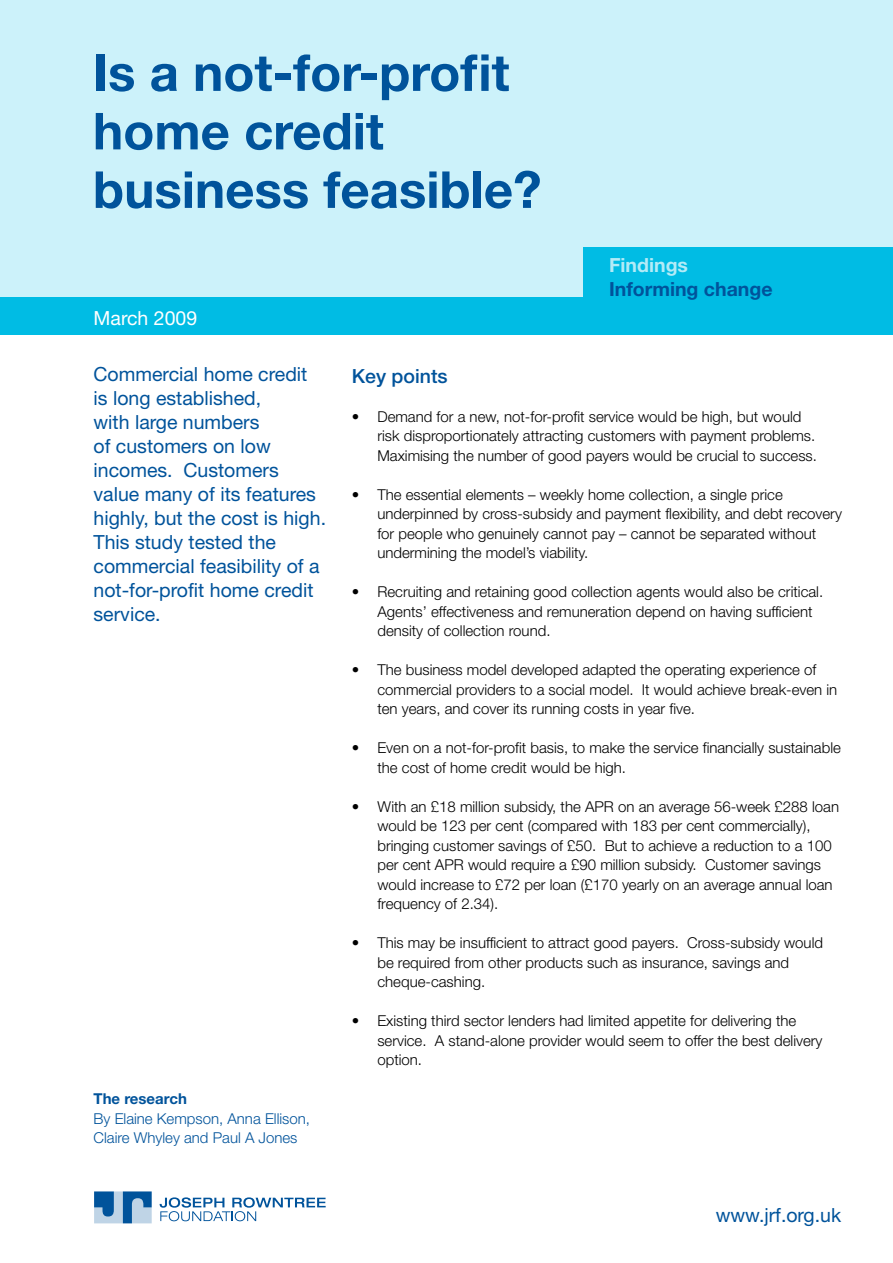
<style>
.page{position:relative;width:893px;height:1263px;background:#fff}
.page>*{position:absolute;margin:0;border:0;box-sizing:border-box;transform-origin:0 0}
.t1{font:700 51px/58.5px "Helvetica Neue";color:#00539b}
.t2{font:19.5px/24px "Helvetica Neue";color:#00539b}
.t3{font:700 19.5px "Helvetica Neue";color:#00539b}
.t4{font:500 19.5px "Helvetica Neue";color:#00539b}
.t5{font:19.5px "Helvetica Neue";color:#fff}
.t6{font:700 19.5px "Helvetica Neue";color:#b3ebf7}
.t7{font:300 15px/19.5px "Helvetica Neue";color:#000}
.t8{font:300 15px/19.5px "Helvetica Neue";color:#00539b}
.t9{font:700 15px "Helvetica Neue";color:#00539b}
</style>
<div class="page">
<div style="left:0;top:0;width:893px;height:315px;background:#ccf2fa"></div>
<svg style="left:160px;top:1197px;width:166px;height:24px"></svg>
<svg style="left:94px;top:1191px;width:58px;height:32px;background:#6295c1"></svg>
<div style="left:0;top:297px;width:893px;height:37px;background:#00bce4"></div>
<div style="left:583px;top:247px;width:310px;height:81px;background:#00bce4"></div>
<h1 class="t1" style="left:93px;top:42px;width:450px">Is a not-for-profit home credit business feasible?</h1>
<h2 class="t5" style="left:94px;top:306px;width:105px">March 2009</h2>
<h2 class="t6" style="left:609px;top:253px;width:81px">Findings</h2>
<h2 class="t3" style="left:609px;top:277px;width:165px">Informing change</h2>
<p class="t2" style="left:94px;top:362px;width:234px">Commercial home credit is long established,<br>with large numbers<br>of customers on low incomes. Customers value many of its features highly, but the cost is high.<br>This study tested the commercial feasibility of a not-for-profit home credit service.</p>
<h2 class="t4" style="left:352px;top:364px;width:97px">Key points</h2>
<p class="t7" style="left:377px;top:406px;width:441px;text-indent:-26px">• Demand for a new, not-for-profit service would be high, but would risk disproportionately attracting customers with payment problems.<br>Maximising the number of good payers would be crucial to success.</p>
<p class="t7" style="left:377px;top:484px;width:466px;text-indent:-26px">• The essential elements – weekly home collection, a single price underpinned by cross-subsidy and payment flexibility, and debt recovery for people who genuinely cannot pay – cannot be separated without undermining the model’s viability.</p>
<p class="t7" style="left:377px;top:582px;width:447px;text-indent:-26px">• Recruiting and retaining good collection agents would also be critical.<br>Agents’ effectiveness and remuneration depend on having sufficient density of collection round.</p>
<p class="t7" style="left:377px;top:660px;width:461px;text-indent:-26px">• The business model developed adapted the operating experience of commercial providers to a social model. It would achieve break-even in ten years, and cover its running costs in year five.</p>
<p class="t7" style="left:377px;top:738px;width:465px;text-indent:-26px">• Even on a not-for-profit basis, to make the service financially sustainable the cost of home credit would be high.</p>
<p class="t7" style="left:377px;top:796px;width:463px;text-indent:-26px">• With an £18 million subsidy, the APR on an average 56-week £288 loan would be 123 per cent (compared with 183 per cent commercially), bringing customer savings of £50. But to achieve a reduction to a 100 per cent APR would require a £90 million subsidy. Customer savings would increase to £72 per loan (£170 yearly on an average annual loan frequency of 2.34).</p>
<p class="t7" style="left:377px;top:933px;width:447px;text-indent:-26px">• This may be insufficient to attract good payers. Cross-subsidy would be required from other products such as insurance, savings and cheque-cashing.</p>
<p class="t7" style="left:377px;top:1011px;width:447px;text-indent:-26px">• Existing third sector lenders had limited appetite for delivering the service. A stand-alone provider would seem to offer the best delivery option.</p>
<p class="t9" style="left:94px;top:1089px;width:95px">The research</p>
<p class="t8" style="left:94px;top:1108px;width:218px">By Elaine Kempson, Anna Ellison,<br>Claire Whyley and Paul A Jones</p>
<h2 class="t2" style="left:716px;top:1202px;width:127px">www.jrf.org.uk</h2>
</div>
